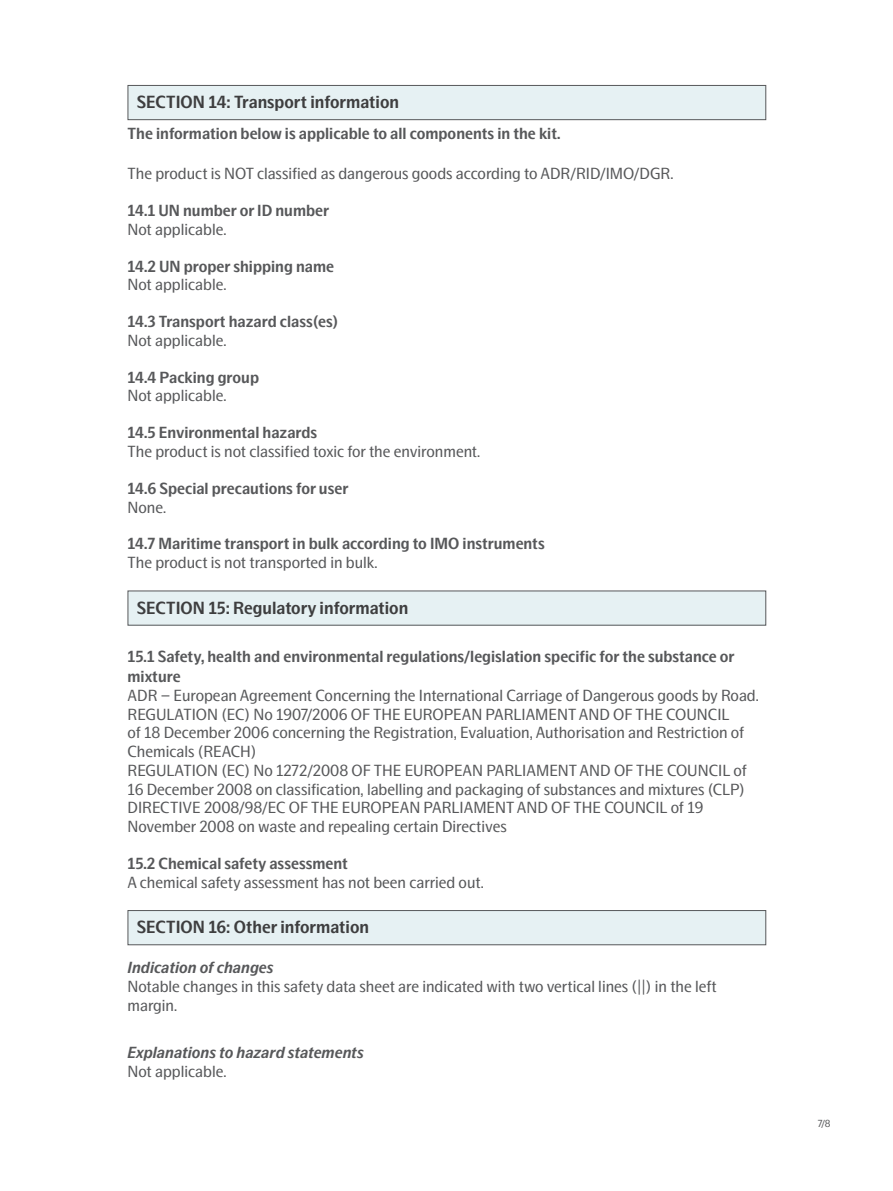
<style>
.page{position:relative;width:893px;height:1191px;background:#fff}
.page>*{position:absolute;margin:0;border:0;box-sizing:border-box;transform-origin:0 0}
.t1{font:600 18px "Swedish Gothic";color:#3e3e3f}
.Body{font:16.5px/18.8px "Swedish Gothic";color:#57585a}
.Body_bold{font:600 16.5px/19.8px "Swedish Gothic";color:#57585a}
.subhead_2{font:italic 600 16.5px "Swedish Gothic";color:#57585a}
.t2{font:10.5px "Swedish Gothic";color:#57585a}
</style>
<div class="page">
<div style="left:128px;top:85px;width:638px;height:35px;background:#e6f1f3"></div>
<div style="left:128px;top:85px;width:638px;height:35px;border:1px solid #57585a"></div>
<div style="left:128px;top:591px;width:638px;height:34px;background:#e6f1f3"></div>
<div style="left:128px;top:910px;width:638px;height:34px;background:#e6f1f3"></div>
<div style="left:128px;top:910px;width:638px;height:35px;border:1px solid #57585a"></div>
<p class="t1" style="left:137px;top:92px;width:264px">SECTION 14: Transport information</p>
<p class="Body_bold" style="left:128px;top:123px;width:434px">The information below is applicable to all components in the kit.</p>
<p class="Body" style="left:128px;top:164px;width:547px">The product is NOT classified as dangerous goods according to ADR/RID/IMO/DGR.</p>
<p class="Body_bold" style="left:128px;top:200px;width:203px">14.1 UN number or ID number</p>
<p class="Body" style="left:128px;top:219px;width:100px">Not applicable.</p>
<p class="Body_bold" style="left:128px;top:256px;width:208px">14.2 UN proper shipping name</p>
<p class="Body" style="left:128px;top:275px;width:100px">Not applicable.</p>
<p class="Body_bold" style="left:128px;top:311px;width:212px">14.3 Transport hazard class(es)</p>
<p class="Body" style="left:128px;top:331px;width:100px">Not applicable.</p>
<p class="Body_bold" style="left:128px;top:367px;width:133px">14.4 Packing group</p>
<p class="Body" style="left:128px;top:386px;width:100px">Not applicable.</p>
<p class="Body_bold" style="left:128px;top:422px;width:191px">14.5 Environmental hazards</p>
<p class="Body" style="left:128px;top:442px;width:354px">The product is not classified toxic for the environment.</p>
<p class="Body_bold" style="left:128px;top:478px;width:222px">14.6 Special precautions for user</p>
<p class="Body" style="left:128px;top:497px;width:40px">None.</p>
<p class="Body_bold" style="left:128px;top:533px;width:419px">14.7 Maritime transport in bulk according to IMO instruments</p>
<p class="Body" style="left:128px;top:553px;width:251px">The product is not transported in bulk.</p>
<p class="t1" style="left:137px;top:597px;width:273px">SECTION 15: Regulatory information</p>
<p class="Body_bold" style="left:128px;top:646px;width:608px">15.1 Safety, health and environmental regulations/legislation specific for the substance or mixture</p>
<p class="Body" style="left:128px;top:685px;width:633px">ADR – European Agreement Concerning the International Carriage of Dangerous goods by Road.</p>
<p class="Body" style="left:128px;top:704px;width:618px">REGULATION (EC) No 1907/2006 OF THE EUROPEAN PARLIAMENT AND OF THE COUNCIL of 18 December 2006 concerning the Registration, Evaluation, Authorisation and Restriction of<br>Chemicals (REACH)</p>
<p class="Body" style="left:128px;top:760px;width:621px">REGULATION (EC) No 1272/2008 OF THE EUROPEAN PARLIAMENT AND OF THE COUNCIL of<br>16 December 2008 on classification, labelling and packaging of substances and mixtures (CLP)</p>
<p class="Body" style="left:128px;top:798px;width:577px">DIRECTIVE 2008/98/EC OF THE EUROPEAN PARLIAMENT AND OF THE COUNCIL of 19<br>November 2008 on waste and repealing certain Directives</p>
<p class="Body_bold" style="left:128px;top:853px;width:222px">15.2 Chemical safety assessment</p>
<p class="Body" style="left:128px;top:872px;width:358px">A chemical safety assessment has not been carried out.</p>
<p class="t1" style="left:137px;top:916px;width:234px">SECTION 16: Other information</p>
<p class="subhead_2" style="left:128px;top:958px;width:147px">Indication of changes</p>
<p class="Body" style="left:128px;top:977px;width:591px">Notable changes in this safety data sheet are indicated with two vertical lines (||) in the left margin.</p>
<p class="subhead_2" style="left:128px;top:1042px;width:238px">Explanations to hazard statements</p>
<p class="Body" style="left:128px;top:1061px;width:100px">Not applicable.</p>
<p class="t2" style="left:818px;top:1117px;width:14px">7/8</p>
</div>
